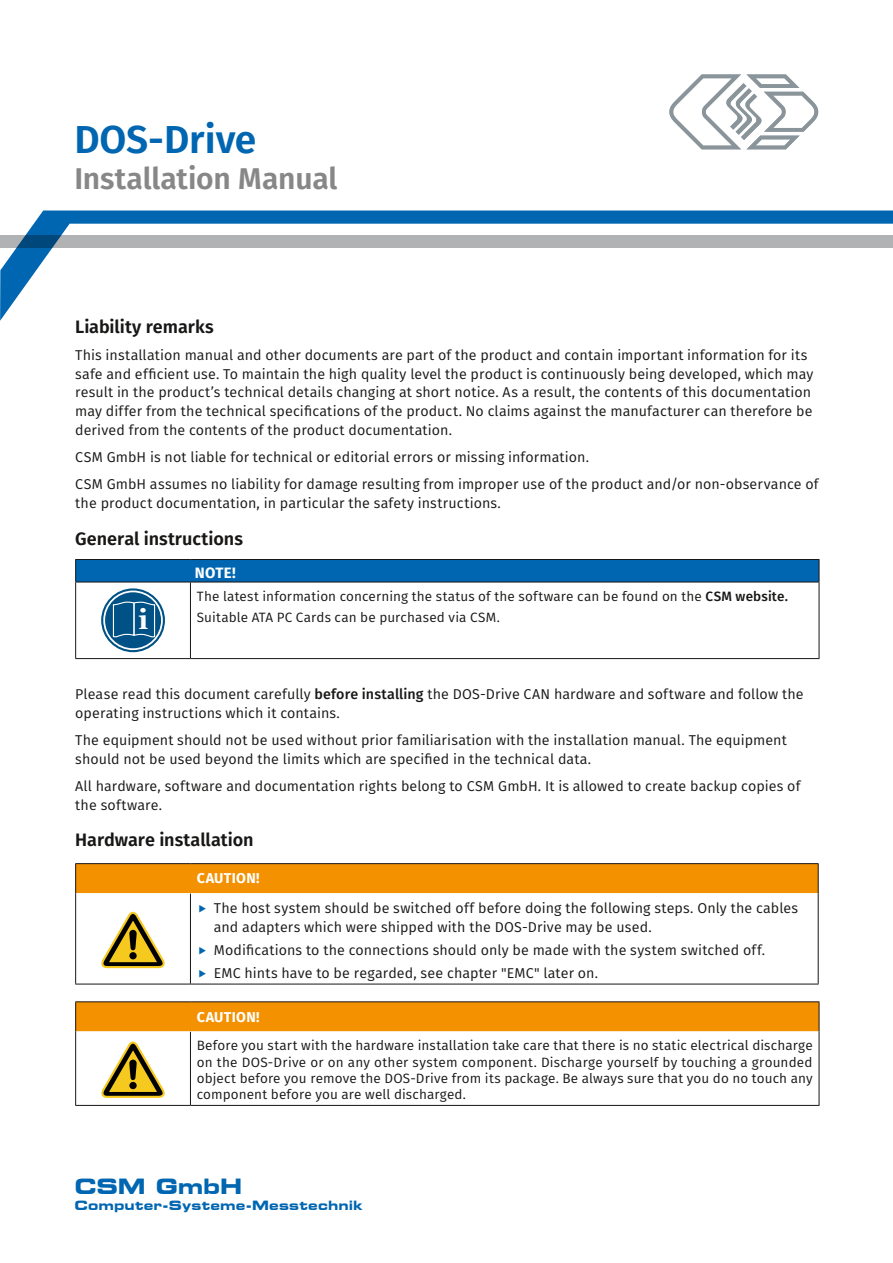
<style>
.page{position:relative;width:893px;height:1263px;background:#fff}
.page>*{position:absolute;margin:0;border:0;box-sizing:border-box;transform-origin:0 0}
.t1{font:600 39px "Fira Sans";letter-spacing:-.005em;color:#0066b1}
.t2{font:600 30px "Fira Sans";letter-spacing:-.005em;color:#868786}
.t3{font:700 27.6px "Georgia";color:#fff}
.t4{font:700 expanded 21px "Square 721 BT";letter-spacing:-.005em;color:#0066b1}
.t5{font:600 18px "Fira Sans";color:#181716}
.Hinweis_Tabelle{font:700 15px "Fira Sans";color:#fff}
.Text{font:14.25px/18.8px "Fira Sans";letter-spacing:.005em;color:#181716}
.Hinweis_Tabelle-2{font:700 14.25px "Fira Sans";letter-spacing:.02em;color:#fff}
.Fliesstext_Tabelle{font:13.5px/16.2px "Fira Sans";letter-spacing:.01em;color:#181716;text-align:justify}
.t6{font:700 expanded 12.75px "Square 721 BT";letter-spacing:.015em;color:#0066b1}
.s1{font-weight:500}
</style>
<div class="page">
<svg style="left:75px;top:559px;width:745px;height:23px;background:#0160a6"></svg>
<hr style="left:75px;top:582px;width:115px;height:1px;background:#181716">
<hr style="left:190px;top:582px;width:629px;height:1px;background:#181716">
<hr style="left:75px;top:582px;width:1px;height:76px;background:#181716">
<hr style="left:75px;top:658px;width:115px;height:1px;background:#181716">
<hr style="left:190px;top:582px;width:1px;height:76px;background:#181716">
<hr style="left:819px;top:582px;width:1px;height:76px;background:#181716">
<hr style="left:190px;top:658px;width:629px;height:1px;background:#181716">
<svg style="left:101px;top:588px;width:64px;height:64px"></svg>
<svg style="left:103px;top:590px;width:60px;height:60px"></svg>
<div style="left:105px;top:592px;width:56px;height:56px;background:#005185;border-radius:50%"></div>
<svg style="left:112px;top:601px;width:44px;height:38px"></svg>
<svg style="left:76px;top:893px;width:742px;height:91px"></svg>
<hr style="left:75px;top:893px;width:1px;height:91px;background:#181716">
<hr style="left:75px;top:984px;width:115px;height:1px;background:#181716">
<hr style="left:75px;top:863px;width:115px;height:1px;background:#181716">
<hr style="left:190px;top:863px;width:629px;height:1px;background:#181716">
<div style="left:75px;top:864px;width:744px;height:29px;background:#f39100"></div>
<hr style="left:190px;top:893px;width:1px;height:91px;background:#181716">
<hr style="left:818px;top:893px;width:1px;height:91px;background:#181716">
<hr style="left:190px;top:984px;width:629px;height:1px;background:#181716">
<svg style="left:101px;top:912px;width:64px;height:56px"></svg>
<svg style="left:76px;top:1031px;width:743px;height:74px"></svg>
<hr style="left:75px;top:1031px;width:1px;height:74px;background:#181716">
<hr style="left:75px;top:1105px;width:115px;height:1px;background:#181716">
<hr style="left:75px;top:1001px;width:115px;height:1px;background:#181716">
<hr style="left:190px;top:1001px;width:629px;height:1px;background:#181716">
<div style="left:75px;top:1002px;width:745px;height:29px;background:#f39100"></div>
<hr style="left:190px;top:1032px;width:1px;height:73px;background:#181716">
<hr style="left:819px;top:1031px;width:1px;height:74px;background:#181716">
<hr style="left:190px;top:1105px;width:629px;height:1px;background:#181716">
<svg style="left:101px;top:1041px;width:64px;height:57px"></svg>
<svg style="left:0;top:210px;width:893px;height:111px"></svg>
<div style="left:0;top:235px;width:893px;height:13px;background:#b1b2b3"></div>
<svg style="left:669px;top:74px;width:149px;height:75px"></svg>
<svg style="left:199px;top:905px;width:7px;height:7px"></svg>
<svg style="left:199px;top:946px;width:7px;height:8px"></svg>
<svg style="left:199px;top:969px;width:7px;height:8px"></svg>
<p class="t1" style="left:74px;top:112px;width:184px">DOS-Drive</p>
<p class="t2" style="left:74px;top:158px;width:264px">Installation Manual</p>
<p class="t5" style="left:75px;top:314px;width:140px">Liability remarks</p>
<p class="Text" style="left:75px;top:345px;width:740px">This installation manual and other documents are part of the product and contain important information for its safe and efficient use. To maintain the high quality level the product is continuously being developed, which may result in the product’s technical details changing at short notice. As a result, the contents of this documentation may differ from the technical specifications of the product. No claims against the manufacturer can therefore be derived from the contents of the product documentation.</p>
<p class="Text" style="left:75px;top:448px;width:515px">CSM GmbH is not liable for technical or editorial errors or missing information.</p>
<p class="Text" style="left:75px;top:475px;width:745px">CSM GmbH assumes no liability for damage resulting from improper use of the product and/or non-observance of the product documentation, in particular the safety instructions.</p>
<p class="t5" style="left:75px;top:526px;width:169px">General instructions</p>
<p class="Hinweis_Tabelle" style="left:195px;top:562px;width:42px">NOTE!</p>
<p class="t3" style="left:138px;top:602px;width:11px">i</p>
<p class="Fliesstext_Tabelle" style="left:197px;top:588px;width:593px">The latest information concerning the status of the software can be found on the <span class="s1">CSM website.</span></p>
<p class="Fliesstext_Tabelle" style="left:197px;top:609px;width:305px">Suitable ATA PC Cards can be purchased via CSM.</p>
<p class="Text" style="left:75px;top:685px;width:730px">Please read this document carefully <span class="s1">before installing</span> the DOS-Drive CAN hardware and software and follow the operating instructions which it contains.</p>
<p class="Text" style="left:75px;top:731px;width:713px">The equipment should not be used without prior familiarisation with the installation manual. The equipment should not be used beyond the limits which are specified in the technical data.</p>
<p class="Text" style="left:75px;top:777px;width:727px">All hardware, software and documentation rights belong to CSM GmbH. It is allowed to create backup copies of the software.</p>
<p class="t5" style="left:75px;top:827px;width:180px">Hardware installation</p>
<p class="Hinweis_Tabelle-2" style="left:197px;top:868px;width:64px">CAUTION!</p>
<p class="Text" style="left:214px;top:898px;width:586px">The host system should be switched off before doing the following steps. Only the cables and adapters which were shipped with the DOS-Drive may be used.</p>
<p class="Text" style="left:214px;top:940px;width:553px">Modifications to the connections should only be made with the system switched off.</p>
<p class="Text" style="left:214px;top:963px;width:386px">EMC hints have to be regarded, see chapter "EMC" later on.</p>
<p class="Hinweis_Tabelle-2" style="left:197px;top:1006px;width:64px">CAUTION!</p>
<p class="Fliesstext_Tabelle" style="left:197px;top:1037px;width:617px">Before you start with the hardware installation take care that there is no static electrical discharge on the DOS-Drive or on any other system component. Discharge yourself by touching a grounded object before you remove the DOS-Drive from its package. Be always sure that you do no touch any component before you are well discharged.</p>
<h3 class="t4" style="left:74px;top:1173px;width:169px">CSM GmbH</h3>
<p class="t6" style="left:74px;top:1198px;width:290px">Computer-Systeme-Messtechnik</p>
</div>
